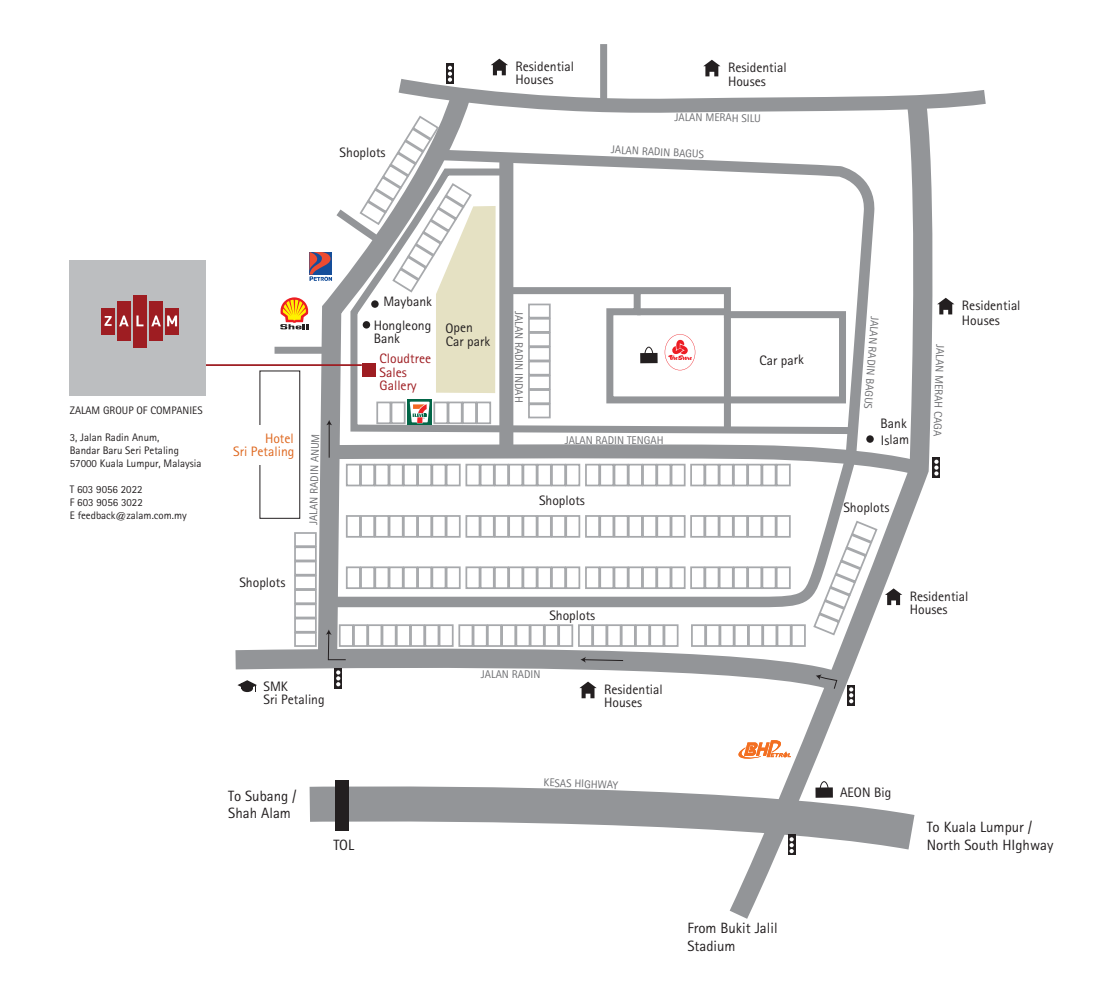
<style>
.page{position:relative;width:1112px;height:1000px;background:#fff}
.page>*{position:absolute;margin:0;border:0;box-sizing:border-box;transform-origin:0 0}
.t1{font:14.88px/17.8px "Rotis Sans Serif";color:#231f20}
.t2{font:13.65px/13.7px "Rotis Sans Serif";color:#231f20}
.t3{font:13.65px/13.7px "Rotis Sans Serif";color:#9e1d22}
.t4{font:13.65px/12.6px "Rotis Sans Serif";color:#de671e;text-align:right}
.t5{font:11.2px "Rotis Sans Serif";color:#6d6e71}
.t6{font:10.85px/13.1px "Rotis Sans Serif";color:#231f20}
</style>
<div class="page">
<div style="left:259px;top:370px;width:41px;height:148px;border:1px solid #231f20"></div>
<svg style="left:319px;top:425px;width:393px;height:94px"></svg>
<svg style="left:347px;top:425px;width:365px;height:11px"></svg>
<svg style="left:712px;top:425px;width:218px;height:494px"></svg>
<div style="left:274px;top:346px;width:58px;height:7px;background:#939598"></div>
<div style="left:600px;top:44px;width:7px;height:63px;background:#939598"></div>
<svg style="left:884px;top:588px;width:18px;height:17px"></svg>
<svg style="left:309px;top:769px;width:621px;height:103px"></svg>
<div style="left:336px;top:780px;width:13px;height:50px;background:#231f20"></div>
<div style="left:346px;top:463px;width:15px;height:23px;background:#fff;border:2px solid #a7a9ac"></div>
<div style="left:360px;top:463px;width:15px;height:23px;background:#fff;border:2px solid #a7a9ac"></div>
<div style="left:374px;top:463px;width:15px;height:23px;background:#fff;border:2px solid #a7a9ac"></div>
<div style="left:388px;top:463px;width:15px;height:23px;background:#fff;border:2px solid #a7a9ac"></div>
<div style="left:403px;top:463px;width:15px;height:23px;background:#fff;border:2px solid #a7a9ac"></div>
<div style="left:417px;top:463px;width:15px;height:23px;background:#fff;border:2px solid #a7a9ac"></div>
<div style="left:431px;top:463px;width:15px;height:23px;background:#fff;border:2px solid #a7a9ac"></div>
<div style="left:445px;top:463px;width:15px;height:23px;background:#fff;border:2px solid #a7a9ac"></div>
<div style="left:465px;top:463px;width:15px;height:23px;background:#fff;border:2px solid #a7a9ac"></div>
<div style="left:479px;top:463px;width:15px;height:23px;background:#fff;border:2px solid #a7a9ac"></div>
<div style="left:494px;top:463px;width:15px;height:23px;background:#fff;border:2px solid #a7a9ac"></div>
<div style="left:508px;top:463px;width:15px;height:23px;background:#fff;border:2px solid #a7a9ac"></div>
<div style="left:522px;top:463px;width:15px;height:23px;background:#fff;border:2px solid #a7a9ac"></div>
<div style="left:536px;top:463px;width:15px;height:23px;background:#fff;border:2px solid #a7a9ac"></div>
<div style="left:551px;top:463px;width:15px;height:23px;background:#fff;border:2px solid #a7a9ac"></div>
<div style="left:565px;top:463px;width:15px;height:23px;background:#fff;border:2px solid #a7a9ac"></div>
<div style="left:585px;top:463px;width:15px;height:23px;background:#fff;border:2px solid #a7a9ac"></div>
<div style="left:599px;top:463px;width:15px;height:23px;background:#fff;border:2px solid #a7a9ac"></div>
<div style="left:613px;top:463px;width:15px;height:23px;background:#fff;border:2px solid #a7a9ac"></div>
<div style="left:627px;top:463px;width:15px;height:23px;background:#fff;border:2px solid #a7a9ac"></div>
<div style="left:642px;top:463px;width:15px;height:23px;background:#fff;border:2px solid #a7a9ac"></div>
<div style="left:656px;top:463px;width:15px;height:23px;background:#fff;border:2px solid #a7a9ac"></div>
<div style="left:670px;top:463px;width:15px;height:23px;background:#fff;border:2px solid #a7a9ac"></div>
<div style="left:690px;top:463px;width:15px;height:23px;background:#fff;border:2px solid #a7a9ac"></div>
<div style="left:704px;top:463px;width:15px;height:23px;background:#fff;border:2px solid #a7a9ac"></div>
<div style="left:718px;top:463px;width:15px;height:23px;background:#fff;border:2px solid #a7a9ac"></div>
<div style="left:733px;top:463px;width:14px;height:23px;background:#fff;border:2px solid #a7a9ac"></div>
<div style="left:747px;top:463px;width:15px;height:23px;background:#fff;border:2px solid #a7a9ac"></div>
<div style="left:761px;top:463px;width:15px;height:23px;background:#fff;border:2px solid #a7a9ac"></div>
<div style="left:775px;top:463px;width:15px;height:23px;background:#fff;border:2px solid #a7a9ac"></div>
<div style="left:346px;top:515px;width:15px;height:22px;background:#fff;border:2px solid #a7a9ac"></div>
<div style="left:360px;top:515px;width:15px;height:22px;background:#fff;border:2px solid #a7a9ac"></div>
<div style="left:374px;top:515px;width:15px;height:22px;background:#fff;border:2px solid #a7a9ac"></div>
<div style="left:388px;top:515px;width:15px;height:22px;background:#fff;border:2px solid #a7a9ac"></div>
<div style="left:403px;top:515px;width:15px;height:22px;background:#fff;border:2px solid #a7a9ac"></div>
<div style="left:417px;top:515px;width:15px;height:22px;background:#fff;border:2px solid #a7a9ac"></div>
<div style="left:431px;top:515px;width:15px;height:22px;background:#fff;border:2px solid #a7a9ac"></div>
<div style="left:445px;top:515px;width:15px;height:22px;background:#fff;border:2px solid #a7a9ac"></div>
<div style="left:465px;top:515px;width:15px;height:22px;background:#fff;border:2px solid #a7a9ac"></div>
<div style="left:479px;top:515px;width:15px;height:22px;background:#fff;border:2px solid #a7a9ac"></div>
<div style="left:494px;top:515px;width:15px;height:22px;background:#fff;border:2px solid #a7a9ac"></div>
<div style="left:508px;top:515px;width:15px;height:22px;background:#fff;border:2px solid #a7a9ac"></div>
<div style="left:522px;top:515px;width:15px;height:22px;background:#fff;border:2px solid #a7a9ac"></div>
<div style="left:536px;top:515px;width:15px;height:22px;background:#fff;border:2px solid #a7a9ac"></div>
<div style="left:551px;top:515px;width:15px;height:22px;background:#fff;border:2px solid #a7a9ac"></div>
<div style="left:565px;top:515px;width:15px;height:22px;background:#fff;border:2px solid #a7a9ac"></div>
<div style="left:585px;top:515px;width:15px;height:22px;background:#fff;border:2px solid #a7a9ac"></div>
<div style="left:599px;top:515px;width:15px;height:22px;background:#fff;border:2px solid #a7a9ac"></div>
<div style="left:613px;top:515px;width:15px;height:22px;background:#fff;border:2px solid #a7a9ac"></div>
<div style="left:627px;top:515px;width:15px;height:22px;background:#fff;border:2px solid #a7a9ac"></div>
<div style="left:642px;top:515px;width:15px;height:22px;background:#fff;border:2px solid #a7a9ac"></div>
<div style="left:656px;top:515px;width:15px;height:22px;background:#fff;border:2px solid #a7a9ac"></div>
<div style="left:670px;top:515px;width:15px;height:22px;background:#fff;border:2px solid #a7a9ac"></div>
<div style="left:690px;top:515px;width:15px;height:22px;background:#fff;border:2px solid #a7a9ac"></div>
<div style="left:704px;top:515px;width:15px;height:22px;background:#fff;border:2px solid #a7a9ac"></div>
<div style="left:718px;top:515px;width:15px;height:22px;background:#fff;border:2px solid #a7a9ac"></div>
<div style="left:733px;top:515px;width:14px;height:22px;background:#fff;border:2px solid #a7a9ac"></div>
<div style="left:747px;top:515px;width:15px;height:22px;background:#fff;border:2px solid #a7a9ac"></div>
<div style="left:761px;top:515px;width:15px;height:22px;background:#fff;border:2px solid #a7a9ac"></div>
<div style="left:775px;top:515px;width:15px;height:22px;background:#fff;border:2px solid #a7a9ac"></div>
<svg style="left:787px;top:834px;width:8px;height:20px"></svg>
<svg style="left:789px;top:837px;width:4px;height:16px"></svg>
<svg style="left:938px;top:457px;width:2px;height:20px"></svg>
<svg style="left:319px;top:436px;width:619px;height:46px"></svg>
<hr style="left:329px;top:423px;width:1px;height:34px;background:#231f20">
<svg style="left:235px;top:519px;width:643px;height:189px"></svg>
<svg style="left:738px;top:740px;width:52px;height:19px"></svg>
<svg style="left:280px;top:59px;width:706px;height:366px"></svg>
<hr style="left:202px;top:364px;width:160px;height:2px;background:#9e1d22">
<div style="left:70px;top:261px;width:136px;height:135px;background:#bcbec0"></div>
<div style="left:224px;top:424px;width:64px;height:40px;background:#fff"></div>
<div style="left:133px;top:295px;width:14px;height:52px;background:#9e1d22"></div>
<div style="left:117px;top:301px;width:14px;height:40px;background:#9e1d22"></div>
<div style="left:149px;top:301px;width:14px;height:40px;background:#9e1d22"></div>
<div style="left:165px;top:307px;width:14px;height:27px;background:#9e1d22"></div>
<div style="left:101px;top:307px;width:14px;height:27px;background:#9e1d22"></div>
<svg style="left:104px;top:316px;width:8px;height:10px"></svg>
<svg style="left:119px;top:315px;width:10px;height:11px"></svg>
<svg style="left:136px;top:315px;width:7px;height:11px"></svg>
<svg style="left:151px;top:315px;width:10px;height:11px"></svg>
<svg style="left:167px;top:315px;width:10px;height:11px"></svg>
<p class="t2" style="left:339px;top:146px;width:47px">Shoplots</p>
<p class="t2" style="left:515px;top:59px;width:60px">Residential<br>Houses</p>
<p class="t2" style="left:728px;top:60px;width:60px">Residential<br>Houses</p>
<p class="t5" style="left:674px;top:110px;width:88px;rotate:1deg">JALAN MERAH SILU</p>
<p class="t5" style="left:611px;top:143px;width:95px;rotate:3deg">JALAN RADIN BAGUS</p>
<p class="t6" style="left:70px;top:404px;width:134px">ZALAM GROUP OF COMPANIES</p>
<p class="t6" style="left:70px;top:430px;width:133px">3, Jalan Radin Anum,<br>Bandar Baru Seri Petaling<br>57000 Kuala Lumpur, Malaysia</p>
<p class="t6" style="left:70px;top:482px;width:118px">T 603 9056 2022<br>F 603 9056 3022<br>E feedback@zalam.com.my</p>
<p class="t4" style="left:233px;top:432px;width:63px">Hotel<br>Sri Petaling</p>
<p class="t5" style="left:307px;top:524px;width:93px;rotate:-89deg">JALAN RADIN ANUM</p>
<p class="t2" style="left:239px;top:576px;width:47px">Shoplots</p>
<p class="t2" style="left:263px;top:679px;width:63px;line-height:12.6px">SMK<br>Sri Petaling</p>
<p class="t2" style="left:383px;top:294px;width:50px">Maybank</p>
<p class="t2" style="left:373px;top:318px;width:59px">Hongleong<br>Bank</p>
<p class="t3" style="left:379px;top:351px;width:53px">Cloudtree<br>Sales<br>Gallery</p>
<p class="t2" style="left:445px;top:321px;width:46px;rotate:-1deg">Open<br>Car park</p>
<p class="t5" style="left:525px;top:311px;width:93px;rotate:90deg">JALAN RADIN INDAH</p>
<p class="t5" style="left:564px;top:434px;width:100px">JALAN RADIN TENGAH</p>
<p class="t2" style="left:539px;top:493px;width:47px">Shoplots</p>
<p class="t2" style="left:549px;top:608px;width:47px">Shoplots</p>
<p class="t5" style="left:481px;top:667px;width:61px">JALAN RADIN</p>
<p class="t2" style="left:604px;top:682px;width:60px">Residential<br>Houses</p>
<p class="t1" style="left:228px;top:786px;width:70px">To Subang /<br>Shah Alam</p>
<p class="t1" style="left:333px;top:835px;width:22px">TOL</p>
<p class="t5" style="left:544px;top:775px;width:76px;rotate:2deg">KESAS HIGHWAY</p>
<p class="t2" style="left:759px;top:353px;width:46px;rotate:-1deg">Car park</p>
<p class="t1" style="left:687px;top:919px;width:92px">From Bukit Jalil<br>Stadium</p>
<p class="t5" style="left:881px;top:316px;width:95px;rotate:94deg">JALAN RADIN BAGUS</p>
<p class="t2" style="left:880px;top:415px;width:30px;line-height:16.4px;rotate:-1deg">Bank<br>Islam</p>
<p class="t2" style="left:843px;top:500px;width:47px">Shoplots</p>
<p class="t5" style="left:946px;top:344px;width:93px;rotate:92deg">NAL A J M HARE AGAC</p>
<p class="t2" style="left:961px;top:298px;width:60px;line-height:14.9px">Residential<br>Houses</p>
<p class="t2" style="left:909px;top:589px;width:60px">Residential<br>Houses</p>
<p class="t2" style="left:839px;top:785px;width:53px;rotate:-1deg">AEON Big</p>
<p class="t1" style="left:926px;top:818px;width:128px">To Kuala Lumpur /<br>North South HIghway</p>
</div>
